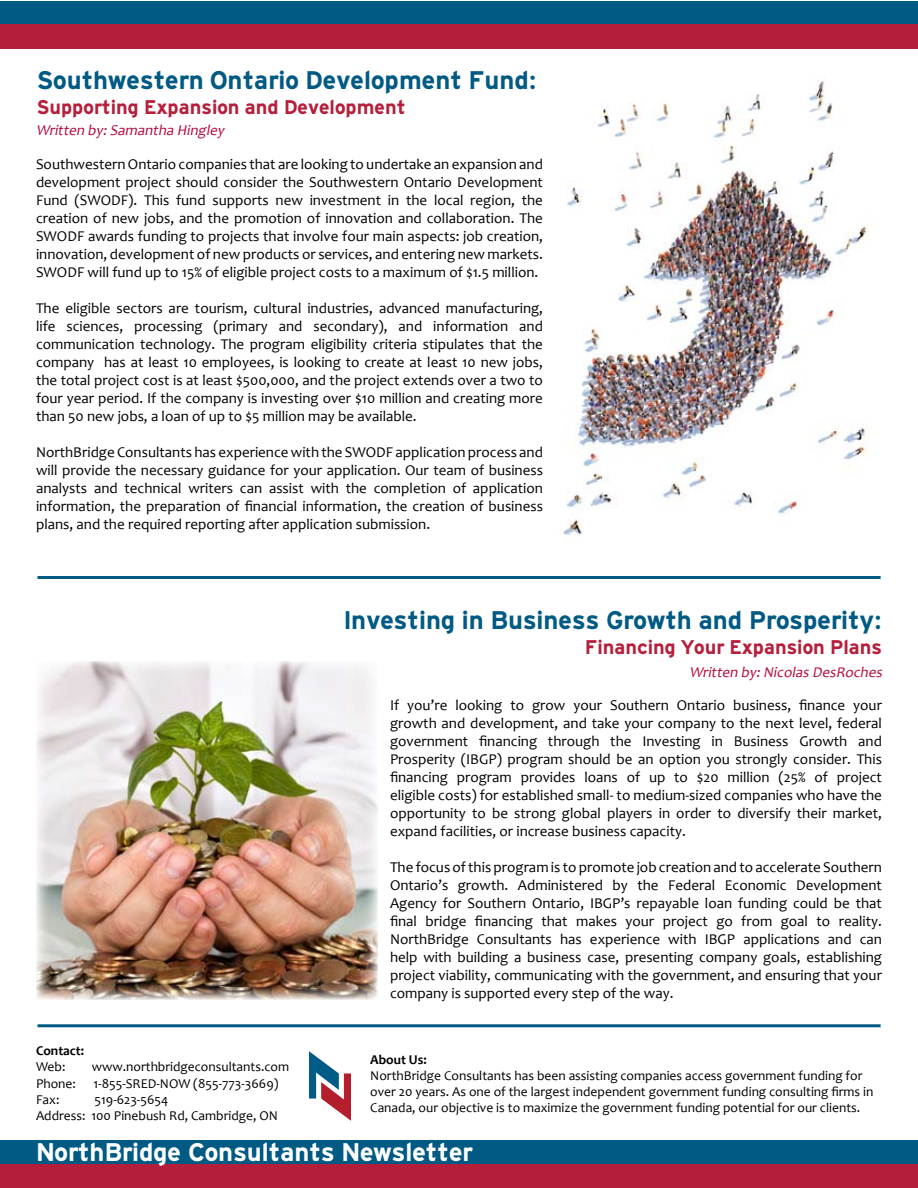
<style>
.page{position:relative;width:918px;height:1188px;background:#fff}
.page>*{position:absolute;margin:0;border:0;box-sizing:border-box;transform-origin:0 0}
.t1{font:27px "Hitthe Road";color:#005a84}
.t2{font:27px "Hitthe Road";color:#fff}
.t3{font:21px "Hitthe Road";color:#b61f3c}
.t4{font:15px/18px "Candara";color:#000;text-align:justify}
.t5{font:italic 15px "Candara";color:#b50938}
.t6{font:13.5px/16.2px "Candara";color:#000}
.t7{font:700 13.5px "Candara";color:#000}
</style>
<div class="page">
<div style="left:0;top:1140px;width:918px;height:25px;background:#005a84"></div>
<div style="left:0;top:1164px;width:918px;height:24px;background:#b51e3b"></div>
<div style="left:0;top:1px;width:918px;height:24px;background:#005a84"></div>
<div style="left:0;top:25px;width:918px;height:24px;background:#b51e3b"></div>
<hr style="left:38px;top:1024px;width:843px;height:3px;background:#005a84">
<svg style="left:309px;top:1051px;width:42px;height:70px"></svg>
<hr style="left:38px;top:576px;width:843px;height:3px;background:#005a84">
<img style="left:563px;top:80px;width:306px;height:455px">
<img style="left:36px;top:662px;width:342px;height:337px">
<h1 class="t1" style="left:36px;top:69px;width:502px">Southwestern Ontario Development Fund:</h1>
<h2 class="t3" style="left:36px;top:98px;width:371px">Supporting Expansion and Development</h2>
<p class="t5" style="left:36px;top:121px;width:193px">Written by:Samantha Hingley</p>
<p class="t4" style="left:36px;top:155px;width:509px">Southwestern Ontario companies that are looking to undertake an expansion and development project should consider the Southwestern Ontario Development Fund (SWODF). This fund supports new investment in the local region, the creation of new jobs, and the promotion of innovation and collaboration. The SWODF awards funding to projects that involve four main aspects: job creation, innovation, development of new products or services, and entering new markets.<br>SWODF will fund up to 15% of eligible project costs to a maximum of $1.5 million.</p>
<p class="t4" style="left:36px;top:299px;width:509px">The eligible sectors are tourism, cultural industries, advanced manufacturing, life sciences, processing (primary and secondary), and information and communication technology. The program eligibility criteria stipulates that the company has at least 10 employees, is looking to create at least 10 new jobs, the total project cost is at least $500,000, and the project extends over a two to four year period. If the company is investing over $10 million and creating more than 50 new jobs, a loan of up to $5 million may be available.</p>
<p class="t4" style="left:36px;top:443px;width:509px">NorthBridge Consultants has experience with the SWODF application process and will provide the necessary guidance for your application. Our team of business analysts and technical writers can assist with the completion of application information, the preparation of financial information, the creation of business plans, and the required reporting after application submission.</p>
<h1 class="t1" style="left:344px;top:609px;width:540px">Investing in Business Growth and Prosperity:</h1>
<h2 class="t3" style="left:585px;top:638px;width:298px">Financing Your Expansion Plans</h2>
<p class="t7" style="left:36px;top:1042px;width:50px">Contact:</p>
<p class="t6" style="left:36px;top:1059px;width:31px">Web:</p>
<p class="t6" style="left:92px;top:1059px;width:199px">www.northbridgeconsultants.com</p>
<p class="t6" style="left:36px;top:1075px;width:41px">Phone:</p>
<p class="t6" style="left:94px;top:1075px;width:186px">1-855-SRED-NOW (855-773-3669)</p>
<p class="t6" style="left:36px;top:1091px;width:25px">Fax:</p>
<p class="t6" style="left:36px;top:1091px;width:243px;text-indent:59px">519-623-5654<br>Address: 100 Pinebush Rd, Cambridge, ON</p>
<p class="t5" style="left:689px;top:663px;width:197px">Written by:Nicolas DesRoches</p>
<p class="t4" style="left:390px;top:696px;width:494px">If you’re looking to grow your Southern Ontario business, finance your growth and development, and take your company to the next level, federal government financing through the Investing in Business Growth and Prosperity (IBGP) program should be an option you strongly consider. This financing program provides loans of up to $20 million (25% of project eligible costs) for established small- to medium-sized companies who have the opportunity to be strong global players in order to diversify their market, expand facilities, or increase business capacity.</p>
<p class="t4" style="left:390px;top:858px;width:494px">The focus of this program is to promote job creation and to accelerate Southern Ontario’s growth. Administered by the Federal Economic Development Agency for Southern Ontario, IBGP’s repayable loan funding could be that final bridge financing that makes your project go from goal to reality.<br>NorthBridge Consultants has experience with IBGP applications and can help with building a business case, presenting company goals, establishing project viability, communicating with the government, and ensuring that your company is supported every step of the way.</p>
<p class="t7" style="left:370px;top:1051px;width:58px">About Us:</p>
<p class="t6" style="left:370px;top:1067px;width:505px">NorthBridge Consultants has been assisting companies access government funding for over 20 years. As one of the largest independent government funding consulting firms in<br>Canada, our objective is to maximize the government funding potential for our clients.</p>
<h1 class="t2" style="left:36px;top:1140px;width:438px">NorthBridge Consultants Newsletter</h1>
</div>
